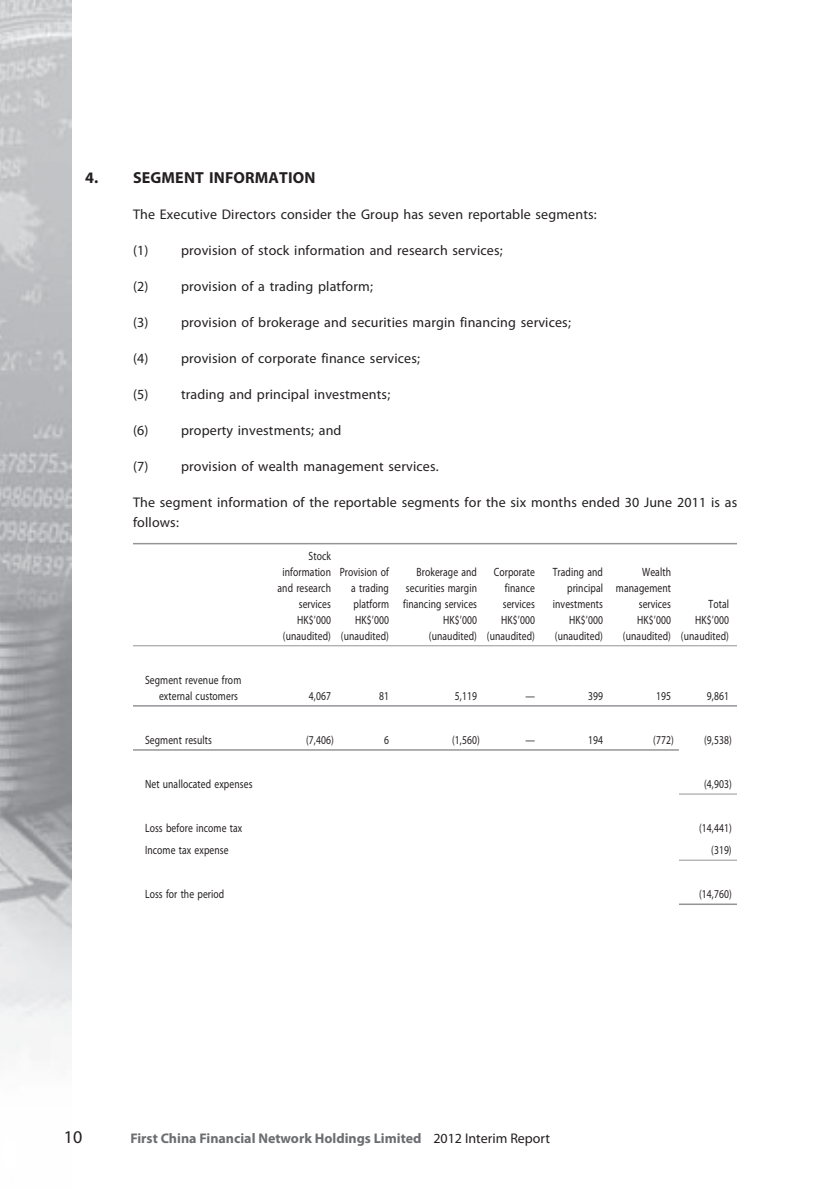
<style>
.page{position:relative;width:840px;height:1190px;background:#fff}
.page>*{position:absolute;margin:0;border:0;box-sizing:border-box;transform-origin:0 0}
.t1{font:18px "Myriad Pro";color:#231f20}
.t2{font:700 16px "Myriad Pro";letter-spacing:.01em;color:#231f20}
.t3{font:14px/20px "Myriad Pro";letter-spacing:.01em;color:#231f20}
.t4{font:700 14px "Myriad Pro";color:#6c6d70}
.t5{font:12px/16px "Myriad Pro";letter-spacing:.01em;color:#231f20;text-align:right;scale:.8 1}
.s1{font-weight:400;color:#231f20}
</style>
<div class="page">
<img style="left:0;top:0;width:72px;height:1058px">
<hr style="left:133px;top:645px;width:604px;height:1px;background:#939598">
<hr style="left:133px;top:705px;width:604px;height:2px;background:#939598">
<hr style="left:133px;top:749px;width:546px;height:2px;background:#939598">
<hr style="left:679px;top:794px;width:58px;height:1px;background:#939598">
<hr style="left:679px;top:860px;width:58px;height:1px;background:#939598">
<hr style="left:679px;top:904px;width:58px;height:1px;background:#939598">
<hr style="left:133px;top:543px;width:604px;height:1px;background:#939598">
<h2 class="t2" style="left:85px;top:171px;width:232px">4. SEGMENT INFORMATION</h2>
<p class="t3" style="left:133px;top:205px;width:465px">The Executive Directors consider the Group has seven reportable segments:</p>
<p class="t3" style="left:133px;top:241px;width:371px">(1) provision of stock information and research services;</p>
<p class="t3" style="left:133px;top:277px;width:241px">(2) provision of a trading platform;</p>
<p class="t3" style="left:133px;top:313px;width:439px">(3) provision of brokerage and securities margin financing services;</p>
<p class="t3" style="left:133px;top:349px;width:289px">(4) provision of corporate finance services;</p>
<p class="t3" style="left:133px;top:385px;width:259px">(5) trading and principal investments;</p>
<p class="t3" style="left:133px;top:421px;width:210px">(6) property investments; and</p>
<p class="t3" style="left:133px;top:457px;width:307px">(7) provision of wealth management services.</p>
<p class="t3" style="left:133px;top:493px;width:606px">The segment information of the reportable segments for the six months ended 30 June 2011 is as follows:</p>
<p class="t5" style="left:278px;top:548px;width:68px">Stock information and research services</p>
<p class="t5" style="left:351px;top:564px;width:49px;text-align:justify;text-indent:-11px">Provision of a trading platform</p>
<p class="t5" style="left:403px;top:564px;width:94px;text-align:justify;text-indent:13px">Brokerage and securities margin financing services</p>
<p class="t5" style="left:503px;top:564px;width:42px;text-align:justify;text-indent:-9px">Corporate finance services</p>
<p class="t5" style="left:553px;top:564px;width:64px">Trading and principal investments</p>
<p class="t5" style="left:616px;top:564px;width:70px">Wealth management services</p>
<p class="t5" style="left:708px;top:596px;width:27px">Total</p>
<p class="t5" style="left:145px;top:673px;width:122px">Segment revenue from external customers</p>
<p class="t5" style="left:297px;top:612px;width:44px">HK$’000</p>
<p class="t5" style="left:355px;top:612px;width:44px">HK$’000</p>
<p class="t5" style="left:443px;top:612px;width:44px">HK$’000</p>
<p class="t5" style="left:501px;top:612px;width:44px">HK$’000</p>
<p class="t5" style="left:569px;top:612px;width:44px">HK$’000</p>
<p class="t5" style="left:637px;top:612px;width:44px">HK$’000</p>
<p class="t5" style="left:695px;top:612px;width:44px">HK$’000</p>
<p class="t5" style="left:283px;top:629px;width:134px">(unaudited) (unaudited)</p>
<p class="t5" style="left:429px;top:629px;width:134px">(unaudited) (unaudited)</p>
<p class="t5" style="left:555px;top:629px;width:62px">(unaudited)</p>
<p class="t5" style="left:623px;top:629px;width:134px">(unaudited) (unaudited)</p>
<p class="t5" style="left:309px;top:689px;width:29px">4,067</p>
<p class="t5" style="left:379px;top:689px;width:14px">81</p>
<p class="t5" style="left:455px;top:689px;width:29px">5,119</p>
<p class="t5" style="left:525px;top:689px;width:13px">—</p>
<p class="t5" style="left:588px;top:689px;width:20px">399</p>
<p class="t5" style="left:656px;top:689px;width:20px">195</p>
<p class="t5" style="left:707px;top:689px;width:29px">9,861</p>
<p class="t5" style="left:145px;top:733px;width:85px">Segment results</p>
<p class="t5" style="left:306px;top:733px;width:36px">(7,406)</p>
<p class="t5" style="left:384px;top:733px;width:8px">6</p>
<p class="t5" style="left:452px;top:733px;width:36px">(1,560)</p>
<p class="t5" style="left:525px;top:733px;width:13px">—</p>
<p class="t5" style="left:588px;top:733px;width:20px">194</p>
<p class="t5" style="left:653px;top:733px;width:27px">(772)</p>
<p class="t5" style="left:704px;top:733px;width:36px">(9,538)</p>
<p class="t5" style="left:145px;top:777px;width:136px">Net unallocated expenses</p>
<p class="t5" style="left:704px;top:777px;width:36px">(4,903)</p>
<p class="t5" style="left:145px;top:821px;width:123px">Loss before income tax</p>
<p class="t5" style="left:699px;top:821px;width:42px">(14,441)</p>
<p class="t5" style="left:145px;top:843px;width:106px">Income tax expense</p>
<p class="t5" style="left:711px;top:843px;width:27px">(319)</p>
<p class="t5" style="left:145px;top:887px;width:101px">Loss for the period</p>
<p class="t5" style="left:699px;top:887px;width:42px">(14,760)</p>
<h1 class="t1" style="left:64px;top:1130px;width:20px">10</h1>
<p class="t4" style="left:130px;top:1133px;width:421px">First China Financial Network Holdings Limited <span class="s1">2012 Interim Report</span></p>
</div>
